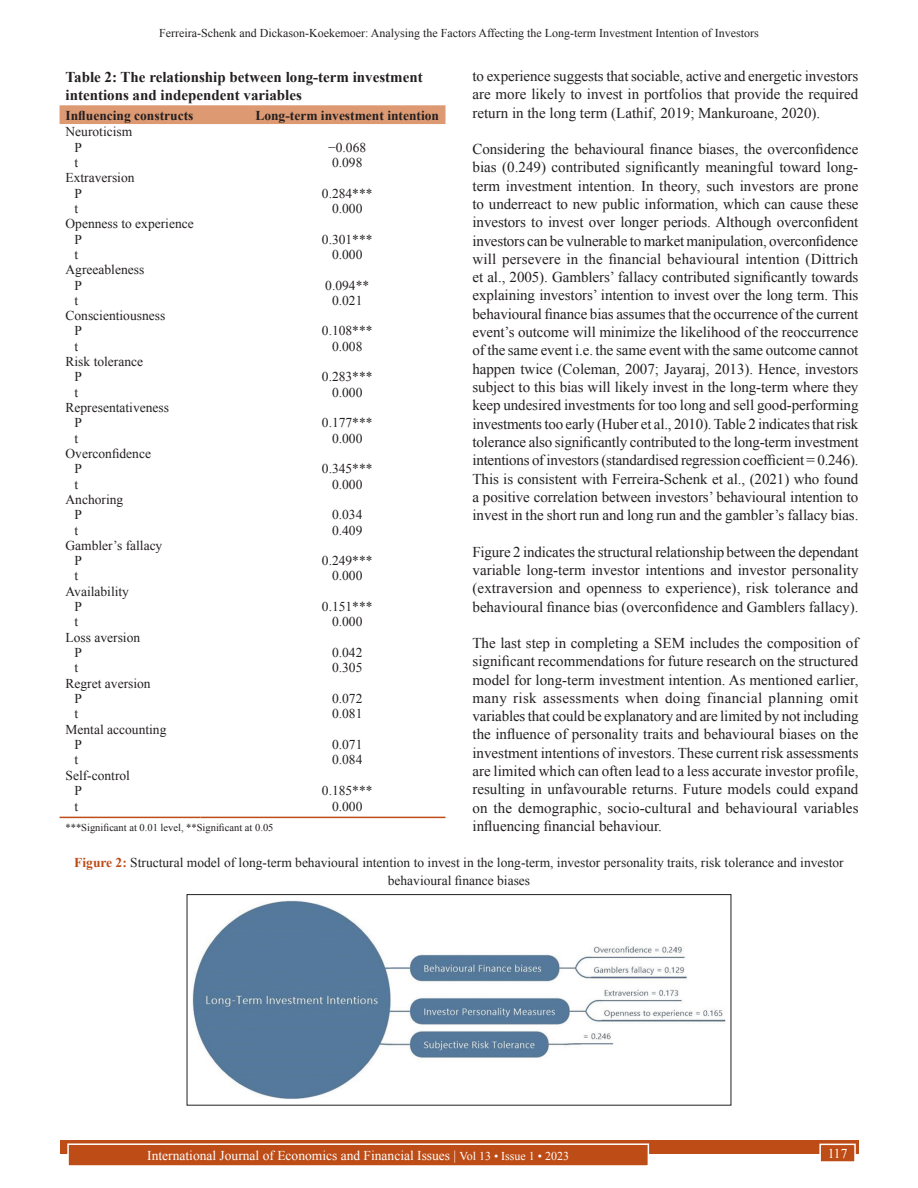
<style>
.page{position:relative;width:918px;height:1188px;background:#fff}
.page>*{position:absolute;margin:0;border:0;box-sizing:border-box;transform-origin:0 0}
.TX{font:15px/18.3px "Times New Roman";color:#231f20;text-align:justify}
.TT{font:700 15px/18px "Times New Roman";color:#231f20}
.TB{font:13.5px "Times New Roman";color:#231f20}
.FGC{font:13.5px/18px "Times New Roman";color:#231f20;text-align:center}
.t1{font:13.5px "Times New Roman";color:#fff}
.TCH{font:700 13.5px "Times New Roman";color:#231f20}
.TBL{font:13.5px "Times New Roman";color:#231f20}
.t2{font:12px "Times New Roman";color:#231f20}
.TFN{font:10.5px "Times New Roman";color:#231f20}
.s1{font-weight:700;color:#bd4c16}
.s2{font-size:12px}
</style>
<div class="page">
<div style="left:60px;top:1140px;width:798px;height:13px;background:#bd4c16"></div>
<div style="left:68px;top:1144px;width:580px;height:22px;background:#bd4c16"></div>
<div style="left:67px;top:1143px;width:582px;height:24px;border:2px solid #fff"></div>
<div style="left:820px;top:1144px;width:35px;height:18px;background:#bd4c16"></div>
<div style="left:819px;top:1144px;width:37px;height:19px;border:2px solid #fff"></div>
<img style="left:192px;top:900px;width:534px;height:199px">
<div style="left:187px;top:894px;width:544px;height:211px;border:1px solid #231f20"></div>
<div style="left:60px;top:105px;width:386px;height:19px;background:#dd9972"></div>
<hr style="left:60px;top:817px;width:141px;height:1px;background:#bd4c16">
<hr style="left:201px;top:817px;width:48px;height:1px;background:#bd4c16">
<hr style="left:249px;top:817px;width:197px;height:1px;background:#bd4c16">
<p class="t2" style="left:159px;top:25px;width:601px">Ferreira-Schenk and Dickason-Koekemoer: Analysing the Factors Affecting the Long-term Investment Intention of Investors</p>
<p class="TX" style="left:472px;top:66px;width:387px">to experience suggests that sociable, active and energetic investors are more likely to invest in portfolios that provide the required return in the long term (Lathif, 2019; Mankuroane, 2020).</p>
<p class="TX" style="left:472px;top:139px;width:388px">Considering the behavioural finance biases, the overconfidence bias (0.249) contributed significantly meaningful toward long&shy;term investment intention. In theory, such investors are prone to underreact to new public information, which can cause these investors to invest over longer periods. Although overconfident investors can be vulnerable to market manipulation, overconfidence will persevere in the financial behavioural intention (Dittrich et al., 2005). Gamblers’ fallacy contributed significantly towards explaining investors’ intention to invest over the long term. This behavioural finance bias assumes that the occurrence of the current event’s outcome will minimize the likelihood of the reoccurrence of the same event i.e. the same event with the same outcome cannot happen twice (Coleman, 2007; Jayaraj, 2013). Hence, investors subject to this bias will likely invest in the long-term where they keep undesired investments for too long and sell good-performing investments too early (Huber et al., 2010). Table 2 indicates that risk tolerance also significantly contributed to the long-term investment intentions of investors (standardised regression coefficient = 0.246).<br>This is consistent with Ferreira-Schenk et al., (2021) who found a positive correlation between investors’ behavioural intention to invest in the short run and long run and the gambler’s fallacy bias.</p>
<p class="TX" style="left:472px;top:542px;width:388px">Figure 2 indicates the structural relationship between the dependant variable long-term investor intentions and investor personality (extraversion and openness to experience), risk tolerance and behavioural finance bias (overconfidence and Gamblers fallacy).</p>
<p class="TX" style="left:472px;top:633px;width:388px">The last step in completing a SEM includes the composition of significant recommendations for future research on the structured model for long-term investment intention. As mentioned earlier, many risk assessments when doing financial planning omit variables that could be explanatory and are limited by not including the influence of personality traits and behavioural biases on the investment intentions of investors. These current risk assessments are limited which can often lead to a less accurate investor profile, resulting in unfavourable returns. Future models could expand on the demographic, socio-cultural and behavioural variables influencing financial behaviour.</p>
<p class="FGC" style="left:74px;top:853px;width:771px"><span class="s1">Figure 2:</span> Structural model of long-term behavioural intention to invest in the long-term, investor personality traits, risk tolerance and investor behavioural finance biases</p>
<p class="TT" style="left:66px;top:68px;width:359px">Table 2: The relationship between long‑term investment intentions and independent variables</p>
<p class="TCH" style="left:66px;top:105px;width:129px">Influencing constructs</p>
<p class="TCH" style="left:255px;top:105px;width:185px">Long‑term investment intention</p>
<p class="TB" style="left:66px;top:122px;width:68px">Neuroticism</p>
<p class="TB" style="left:75px;top:138px;width:9px">P</p>
<p class="TB" style="left:328px;top:138px;width:39px">−0.068</p>
<p class="TB" style="left:75px;top:153px;width:5px">t</p>
<p class="TB" style="left:332px;top:153px;width:32px">0.098</p>
<p class="TB" style="left:66px;top:168px;width:70px">Extraversion</p>
<p class="TB" style="left:75px;top:184px;width:9px">P</p>
<p class="TB" style="left:322px;top:184px;width:52px">0.284***</p>
<p class="TB" style="left:75px;top:199px;width:5px">t</p>
<p class="TB" style="left:332px;top:199px;width:32px">0.000</p>
<p class="TB" style="left:66px;top:214px;width:130px">Openness to experience</p>
<p class="TB" style="left:75px;top:230px;width:9px">P</p>
<p class="TB" style="left:322px;top:230px;width:52px">0.301***</p>
<p class="TB" style="left:75px;top:245px;width:5px">t</p>
<p class="TB" style="left:332px;top:245px;width:32px">0.000</p>
<p class="TB" style="left:66px;top:260px;width:80px">Agreeableness</p>
<p class="TB" style="left:75px;top:275px;width:9px">P</p>
<p class="TB" style="left:325px;top:275px;width:45px">0.094**</p>
<p class="TB" style="left:75px;top:291px;width:5px">t</p>
<p class="TB" style="left:332px;top:291px;width:32px">0.021</p>
<p class="TB" style="left:66px;top:306px;width:101px">Conscientiousness</p>
<p class="TB" style="left:75px;top:321px;width:9px">P</p>
<p class="TB" style="left:322px;top:321px;width:52px">0.108***</p>
<p class="TB" style="left:75px;top:337px;width:5px">t</p>
<p class="TB" style="left:332px;top:337px;width:32px">0.008</p>
<p class="TB" style="left:66px;top:352px;width:79px">Risk tolerance</p>
<p class="TB" style="left:75px;top:367px;width:9px">P</p>
<p class="TB" style="left:322px;top:367px;width:52px">0.283***</p>
<p class="TB" style="left:75px;top:383px;width:5px">t</p>
<p class="TB" style="left:332px;top:383px;width:32px">0.000</p>
<p class="TB" style="left:66px;top:398px;width:105px">Representativeness</p>
<p class="TB" style="left:75px;top:413px;width:9px">P</p>
<p class="TB" style="left:322px;top:413px;width:52px">0.177***</p>
<p class="TB" style="left:75px;top:429px;width:5px">t</p>
<p class="TB" style="left:332px;top:429px;width:32px">0.000</p>
<p class="TB" style="left:66px;top:444px;width:87px">Overconfidence</p>
<p class="TB" style="left:75px;top:459px;width:9px">P</p>
<p class="TB" style="left:322px;top:459px;width:52px">0.345***</p>
<p class="TB" style="left:75px;top:475px;width:5px">t</p>
<p class="TB" style="left:332px;top:475px;width:32px">0.000</p>
<p class="TB" style="left:66px;top:490px;width:59px">Anchoring</p>
<p class="TB" style="left:75px;top:505px;width:9px">P</p>
<p class="TB" style="left:332px;top:505px;width:32px">0.034</p>
<p class="TB" style="left:75px;top:520px;width:5px">t</p>
<p class="TB" style="left:332px;top:520px;width:32px">0.409</p>
<p class="TB" style="left:66px;top:536px;width:98px">Gambler’s fallacy</p>
<p class="TB" style="left:75px;top:551px;width:9px">P</p>
<p class="TB" style="left:322px;top:551px;width:52px">0.249***</p>
<p class="TB" style="left:75px;top:566px;width:5px">t</p>
<p class="TB" style="left:332px;top:566px;width:32px">0.000</p>
<p class="TB" style="left:66px;top:582px;width:65px">Availability</p>
<p class="TB" style="left:75px;top:597px;width:9px">P</p>
<p class="TB" style="left:322px;top:597px;width:52px">0.151***</p>
<p class="TB" style="left:75px;top:612px;width:5px">t</p>
<p class="TB" style="left:332px;top:612px;width:32px">0.000</p>
<p class="TB" style="left:66px;top:628px;width:76px">Loss aversion</p>
<p class="TB" style="left:75px;top:643px;width:9px">P</p>
<p class="TB" style="left:332px;top:643px;width:32px">0.042</p>
<p class="TB" style="left:75px;top:658px;width:5px">t</p>
<p class="TB" style="left:332px;top:658px;width:32px">0.305</p>
<p class="TB" style="left:66px;top:674px;width:87px">Regret aversion</p>
<p class="TB" style="left:75px;top:689px;width:9px">P</p>
<p class="TB" style="left:332px;top:689px;width:32px">0.072</p>
<p class="TB" style="left:75px;top:704px;width:5px">t</p>
<p class="TB" style="left:332px;top:704px;width:32px">0.081</p>
<p class="TB" style="left:66px;top:720px;width:102px">Mental accounting</p>
<p class="TB" style="left:75px;top:735px;width:9px">P</p>
<p class="TB" style="left:332px;top:735px;width:32px">0.071</p>
<p class="TB" style="left:75px;top:750px;width:5px">t</p>
<p class="TB" style="left:332px;top:750px;width:32px">0.084</p>
<p class="TB" style="left:66px;top:766px;width:66px">Self‑control</p>
<p class="TB" style="left:75px;top:781px;width:9px">P</p>
<p class="TB" style="left:322px;top:781px;width:52px">0.185***</p>
<p class="TBL" style="left:75px;top:797px;width:5px">t</p>
<p class="TBL" style="left:332px;top:797px;width:32px">0.000</p>
<p class="TFN" style="left:66px;top:820px;width:209px">***Significant at 0.01 level, **Significant at 0.05</p>
<p class="t1" style="left:147px;top:1146px;width:423px">International Journal of Economics and Financial Issues | <span class="s2">Vol 13 • Issue 1 • 2023</span></p>
<p class="t1" style="left:828px;top:1144px;width:21px">117</p>
</div>
